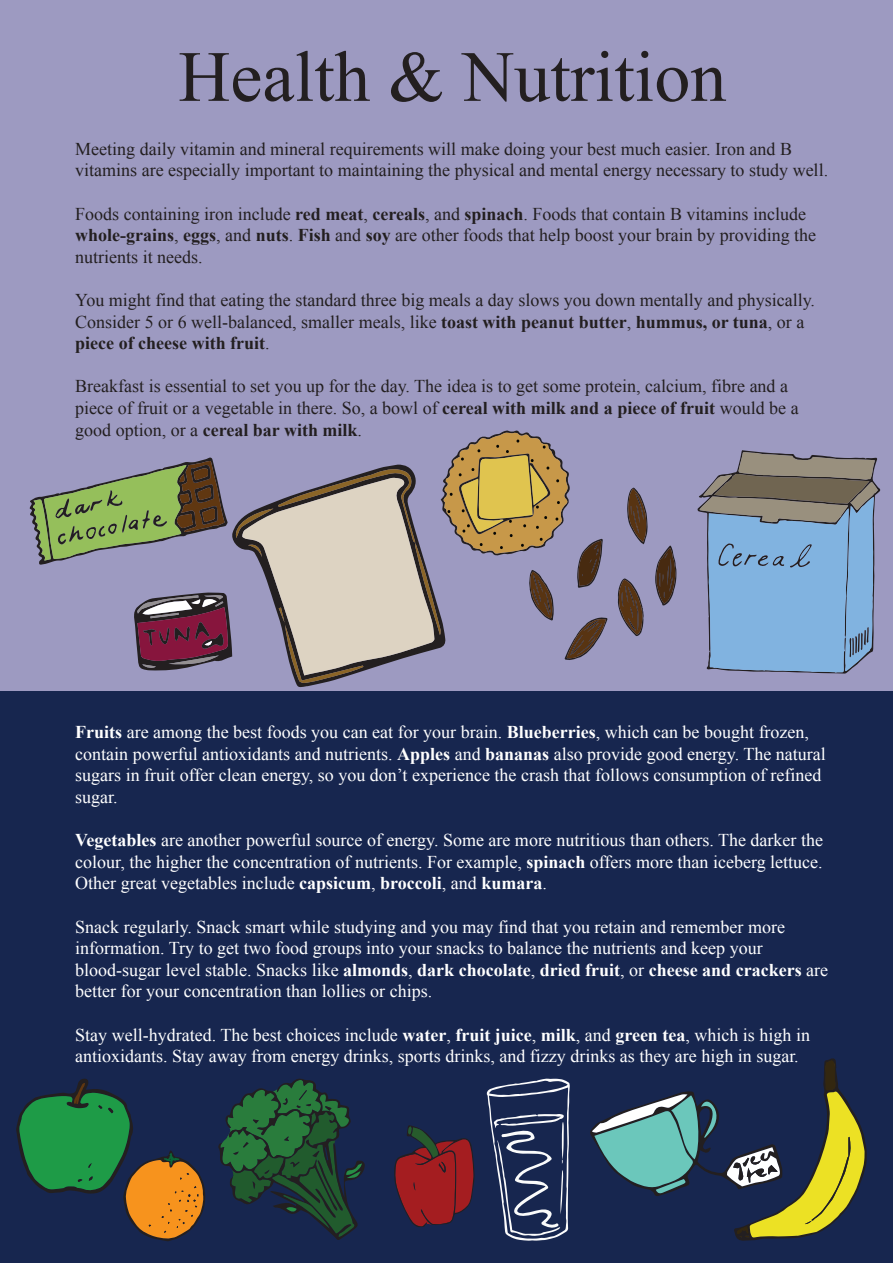
<style>
.page{position:relative;width:893px;height:1263px;background:#fff}
.page>*{position:absolute;margin:0;border:0;box-sizing:border-box;transform-origin:0 0}
.t1{font:72px "Times New Roman";color:#231f20}
.t2{font:18px/21.6px "Times New Roman";color:#fff}
.t3{font:18px/21.6px "Times New Roman";color:#231f20}
.s1{font-weight:700}
</style>
<div class="page">
<div style="left:0;top:688px;width:893px;height:575px;background:#17264f"></div>
<div style="left:0;top:0;width:893px;height:690px;background:#9d9ac1"></div>
<svg style="left:655px;top:545px;width:21px;height:60px"></svg>
<svg style="left:618px;top:578px;width:26px;height:58px"></svg>
<svg style="left:627px;top:488px;width:21px;height:56px"></svg>
<svg style="left:16px;top:1078px;width:189px;height:163px"></svg>
<svg style="left:697px;top:450px;width:183px;height:224px;background:#829cb8"></svg>
<svg style="left:394px;top:1125px;width:81px;height:102px"></svg>
<svg style="left:218px;top:1078px;width:147px;height:162px"></svg>
<svg style="left:29px;top:430px;width:578px;height:253px"></svg>
<svg style="left:486px;top:1078px;width:84px;height:163px"></svg>
<svg style="left:590px;top:1058px;width:277px;height:183px"></svg>
<h1 class="t1" style="left:178px;top:28px;width:549px">Health &amp; Nutrition</h1>
<p class="t3" style="left:75px;top:138px;width:754px">Meeting daily vitamin and mineral requirements will make doing your best much easier. Iron and B vitamins are especially important to maintaining the physical and mental energy necessary to study well.</p>
<p class="t3" style="left:75px;top:203px;width:742px">Foods containing iron include <span class="s1">red meat</span>, <span class="s1">cereals</span>, and <span class="s1">spinach</span>. Foods that contain B vitamins include <span class="s1">whole-grains</span>, <span class="s1">eggs</span>, and <span class="s1">nuts</span>. <span class="s1">Fish</span> and <span class="s1">soy</span> are other foods that help boost your brain by providing the nutrients it needs.</p>
<p class="t3" style="left:75px;top:289px;width:741px">You might find that eating the standard three big meals a day slows you down mentally and physically.<br>Consider 5 or 6 well-balanced, smaller meals, like <span class="s1">toast with peanut butter</span>, <span class="s1">hummus, or tuna</span>, or a <span class="s1">piece of cheese with fruit</span>.</p>
<p class="t3" style="left:75px;top:375px;width:725px">Breakfast is essential to set you up for the day. The idea is to get some protein, calcium, fibre and a piece of fruit or a vegetable in there. So, a bowl of <span class="s1">cereal with milk and a piece of fruit</span> would be a good option, or a <span class="s1">cereal bar with milk</span>.</p>
<p class="t2" style="left:75px;top:721px;width:752px"><span class="s1">Fruits</span> are among the best foods you can eat for your brain. <span class="s1">Blueberries</span>, which can be bought frozen, contain powerful antioxidants and nutrients. <span class="s1">Apples</span> and <span class="s1">bananas</span> also provide good energy. The natural sugars in fruit offer clean energy, so you don’t experience the crash that follows consumption of refined sugar.</p>
<p class="t2" style="left:75px;top:829px;width:749px;text-align:justify"><span class="s1">Vegetables</span> are another powerful source of energy. Some are more nutritious than others. The darker the colour, the higher the concentration of nutrients. For example, <span class="s1">spinach</span> offers more than iceberg lettuce.<br>Other great vegetables include <span class="s1">capsicum</span>, <span class="s1">broccoli</span>, and <span class="s1">kumara</span>.</p>
<p class="t2" style="left:75px;top:915px;width:754px">Snack regularly. Snack smart while studying and you may find that you retain and remember more information. Try to get two food groups into your snacks to balance the nutrients and keep your blood-sugar level stable. Snacks like <span class="s1">almonds</span>, <span class="s1">dark chocolate</span>, <span class="s1">dried fruit</span>, or <span class="s1">cheese and crackers</span> are better for your concentration than lollies or chips.</p>
<p class="t2" style="left:75px;top:1023px;width:736px">Stay well-hydrated. The best choices include <span class="s1">water</span>, <span class="s1">fruit juice</span>, <span class="s1">milk</span>, and <span class="s1">green tea</span>, which is high in antioxidants. Stay away from energy drinks, sports drinks, and fizzy drinks as they are high in sugar.</p>
</div>
